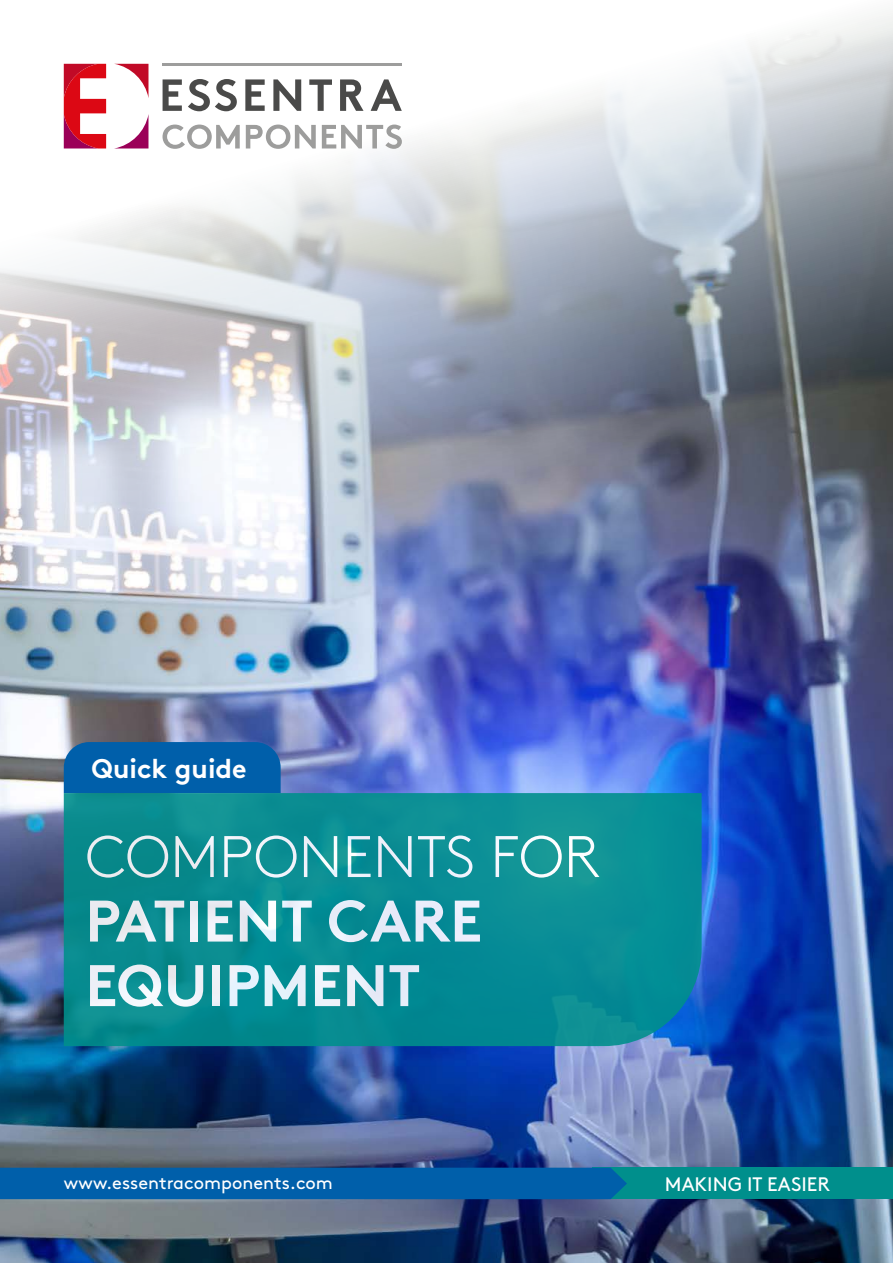
<style>
.page{position:relative;width:893px;height:1263px;background:#fff}
.page>*{position:absolute;margin:0;border:0;box-sizing:border-box;transform-origin:0 0}
.t1{font:700 58.5px/64.5px "Brown Pro";color:#fff}
.t2{font:300 58.5px "Brown Pro";color:#fff}
.t3{font:700 27px "Brown Pro";color:#fff}
.t4{font:19.5px "Brown Pro";color:#fff}
.t5{font:18px "Brown Pro";color:#fff}
</style>
<div class="page">
<img style="left:0;top:750px;width:893px;height:513px">
<div style="left:592px;top:1168px;width:301px;height:31px;background:#008f8c"></div>
<div style="left:0;top:1168px;width:627px;height:31px;background:#005faa"></div>
<img style="left:0;top:13px;width:893px;height:737px">
<svg style="left:163px;top:125px;width:77px;height:24px"></svg>
<svg style="left:246px;top:125px;width:70px;height:24px"></svg>
<svg style="left:322px;top:125px;width:80px;height:24px"></svg>
<svg style="left:163px;top:79px;width:19px;height:32px"></svg>
<svg style="left:245px;top:79px;width:20px;height:32px"></svg>
<svg style="left:309px;top:79px;width:23px;height:32px"></svg>
<svg style="left:340px;top:79px;width:24px;height:32px"></svg>
<svg style="left:273px;top:79px;width:28px;height:32px"></svg>
<svg style="left:371px;top:79px;width:31px;height:32px"></svg>
<svg style="left:188px;top:79px;width:49px;height:32px"></svg>
<hr style="left:163px;top:64px;width:239px;height:2px;background:#9d9d9c">
<svg style="left:114px;top:114px;width:34px;height:34px"></svg>
<svg style="left:114px;top:64px;width:34px;height:34px"></svg>
<svg style="left:64px;top:64px;width:42px;height:84px"></svg>
<div style="left:64px;top:742px;width:217px;height:51px;background:#005faa"></div>
<svg style="left:64px;top:793px;width:638px;height:253px;background:#088c93"></svg>
<h2 class="t3" style="left:91px;top:746px;width:157px">Quick guide</h2>
<h1 class="t2" style="left:85px;top:814px;width:516px">COMPONENTS FOR</h1>
<h1 class="t1" style="left:85px;top:883px;width:398px">PATIENT CARE<br>EQUIPMENT</h1>
<p class="t5" style="left:64px;top:1169px;width:271px">www.essentracomponents.com</p>
<p class="t4" style="left:665px;top:1169px;width:167px">MAKING IT EASIER</p>
</div>
